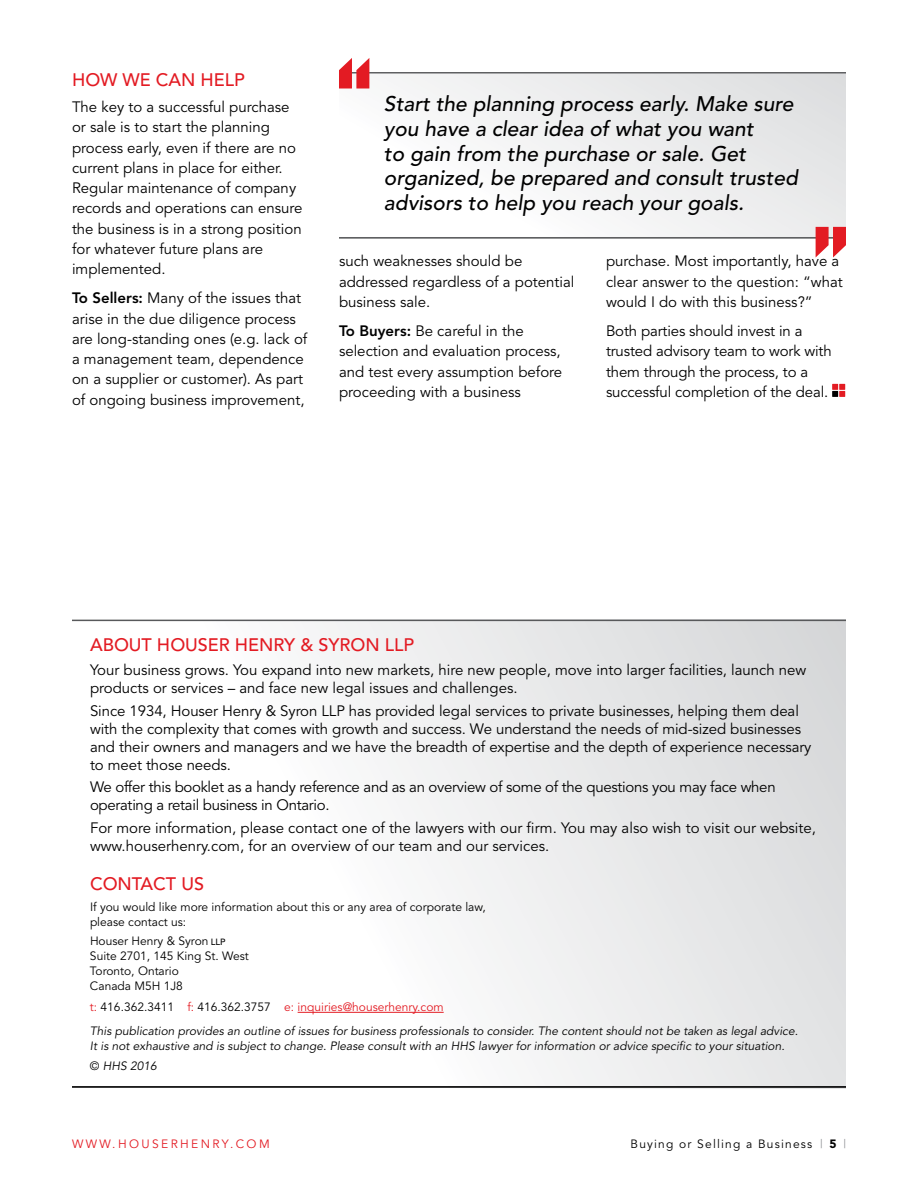
<style>
.page{position:relative;width:918px;height:1188px;background:#fff}
.page>*{position:absolute;margin:0;border:0;box-sizing:border-box;transform-origin:0 0}
.t1{font:italic 500 21px/24.8px "Avenir";color:#000}
.t2{font:500 18px "Avenir";color:#e31b23}
.t3{font:15px/20.2px "Avenir";color:#000}
.t4{font:15px/18px "Avenir";letter-spacing:-.02em;color:#000}
.t5{font:italic 12px/24px "Avenir";color:#000}
.t6{font:12px/15px "Avenir";color:#000}
.t7{font:12px "Avenir";letter-spacing:.1em;color:#000}
.t8{font:12px "Avenir";letter-spacing:.2em;color:#e31b23}
.s1{font-weight:800}
.s2{font-weight:500;font-size:9px}
.s3{font-style:normal;color:#e31b23}
.s4{font-style:normal}
.s5{color:#939598}
.s6{font-weight:900}
</style>
<div class="page">
<svg style="left:832px;top:384px;width:13px;height:13px"></svg>
<div style="left:339px;top:72px;width:507px;height:165px;background:linear-gradient(to right,#fff,#e3e4e5)"></div>
<hr style="left:339px;top:72px;width:507px;height:2px;background:#5f6062">
<hr style="left:339px;top:237px;width:507px;height:2px;background:#5f6062">
<svg style="left:339px;top:58px;width:30px;height:30px"></svg>
<svg style="left:816px;top:227px;width:30px;height:30px"></svg>
<div style="left:72px;top:619px;width:774px;height:470px;background:linear-gradient(to right,#fff,#dddee0)"></div>
<hr style="left:72px;top:620px;width:774px;height:1px;background:#58595b">
<hr style="left:298px;top:1012px;width:146px;height:1px;background:#e31b23">
<hr style="left:72px;top:1086px;width:774px;height:2px;background:#000">
<p class="t2" style="left:72px;top:69px;width:174px">HOW WE CAN HELP</p>
<p class="t3" style="left:72px;top:97px;width:232px">The key to a successful purchase or sale is to start the planning process early, even if there are no current plans in place for either.<br>Regular maintenance of company records and operations can ensure the business is in a strong position for whatever future plans are implemented.</p>
<p class="t3" style="left:72px;top:288px;width:237px"><span class="s1">To Sellers:</span> Many of the issues that arise in the due diligence process are long-standing ones (e.g. lack of a management team, dependence on a supplier or customer). As part of ongoing business improvement,</p>
<h1 class="t1" style="left:384px;top:92px;width:415px">Start the planning process early. Make sure you have a clear idea of what you want<br>to gain from the purchase or sale. Get organized, be prepared and consult trusted advisors to help you reach your goals.</h1>
<p class="t3" style="left:339px;top:252px;width:237px">such weaknesses should be addressed regardless of a potential business sale.</p>
<p class="t3" style="left:339px;top:321px;width:225px"><span class="s1">To Buyers:</span> Be careful in the selection and evaluation process, and test every assumption before proceeding with a business</p>
<p class="t3" style="left:606px;top:252px;width:238px">purchase. Most importantly, have a clear answer to the question: “what would I do with this business?”</p>
<p class="t3" style="left:606px;top:321px;width:227px">Both parties should invest in a trusted advisory team to work with them through the process, to a successful completion of the deal.</p>
<p class="t2" style="left:90px;top:634px;width:326px">ABOUT HOUSER HENRY &amp; SYRON LLP</p>
<p class="t3" style="left:90px;top:661px;width:718px;line-height:18px">Your business grows. You expand into new markets, hire new people, move into larger facilities, launch new products or services – and face new legal issues and challenges.</p>
<p class="t3" style="left:90px;top:702px;width:723px;line-height:18px">Since 1934, Houser Henry &amp; Syron LLP has provided legal services to private businesses, helping them deal with the complexity that comes with growth and success. We understand the needs of mid-sized businesses and their owners and managers and we have the breadth of expertise and the depth of experience necessary to meet those needs.</p>
<p class="t4" style="left:90px;top:778px;width:687px">We offer this booklet as a handy reference and as an overview of some of the questions you may face when operating a retail business in Ontario.</p>
<p class="t3" style="left:90px;top:819px;width:728px;line-height:18px">For more information, please contact one of the lawyers with our firm. You may also wish to visit our website, www.houserhenry.com, for an overview of our team and our services.</p>
<p class="t2" style="left:90px;top:873px;width:116px">CONTACT US</p>
<p class="t6" style="left:90px;top:899px;width:397px">If you would like more information about this or any area of corporate law, please contact us:</p>
<p class="t6" style="left:90px;top:934px;width:160px">Houser Henry &amp; Syron <span class="s2">LLP<br></span>Suite 2701, 145 King St. West<br>Toronto, Ontario<br>Canada M5H 1J8</p>
<p class="t5" style="left:90px;top:995px;width:710px"><span class="s3">t:</span> <span class="s4">416.362.3411</span> <span class="s3">f:</span> <span class="s4">416.362.3757</span> <span class="s3">e: inquiries@houserhenry.com<br></span>This publication provides an outline of issues for business professionals to consider. The content should not be taken as legal advice.</p>
<p class="t5" style="left:90px;top:1037px;width:696px;line-height:19.5px">It is not exhaustive and is subject to change. Please consult with an HHS lawyer for information or advice specific to your situation. <span class="s4">©</span> HHS 2016</p>
<p class="t8" style="left:72px;top:1136px;width:199px">WWW.HOUSERHENRY.COM</p>
<p class="t7" style="left:631px;top:1136px;width:217px">Buying or Selling a Business <span class="s5">|</span> <span class="s6">5</span> <span class="s5">|</span></p>
</div>
